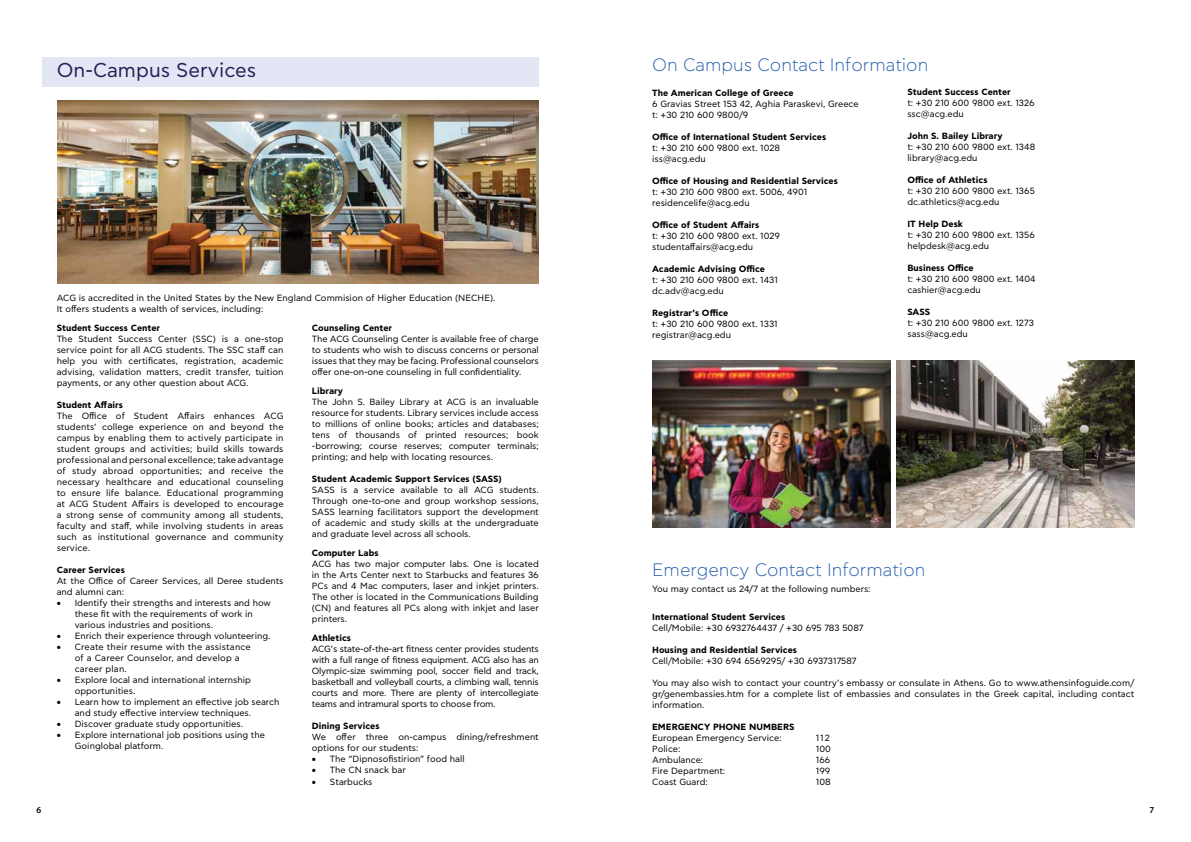
<style>
.page{position:relative;width:1191px;height:842px;background:#fff}
.page>*{position:absolute;margin:0;border:0;box-sizing:border-box;transform-origin:0 0}
.t1{font:20px "CF Asty Std";color:#252158}
.t2{font:300 18px "CF Asty Std";color:#265eac}
.t3{font:9px/11px "CF Asty Std";color:#000}
.t4{font:700 9px "CF Asty Std";color:#000}
.t5{font:9px/11px "CF Asty Std";letter-spacing:.02em;color:#000}
.t6{font:600 9px "Myriad Pro";color:#000}
</style>
<div class="page">
<div style="left:43px;top:57px;width:496px;height:29px;background:#e3e6f4"></div>
<img style="left:652px;top:361px;width:238px;height:167px">
<img style="left:896px;top:361px;width:238px;height:166px">
<img style="left:57px;top:100px;width:481px;height:183px">
<h1 class="t1" style="left:57px;top:59px;width:201px">On-Campus Services</h1>
<p class="t3" style="left:57px;top:293px;width:440px">ACG is accredited in the United States by the New England Commision of Higher Education (NECHE).<br>It offers students a wealth of services, including:</p>
<p class="t4" style="left:57px;top:323px;width:105px">Student Success Center</p>
<p class="t3" style="left:57px;top:334px;width:228px;text-align:justify">The Student Success Center (SSC) is a one-stop service point for all ACG students. The SSC staff can help you with certificates, registration, academic advising, validation matters, credit transfer, tuition payments, or any other question about ACG.</p>
<p class="t4" style="left:57px;top:400px;width:68px">Student Affairs</p>
<p class="t3" style="left:57px;top:411px;width:228px;text-align:justify">The Office of Student Affairs enhances ACG students’ college experience on and beyond the campus by enabling them to actively participate in student groups and activities; build skills towards professional and personal excellence; take advantage of study abroad opportunities; and receive the necessary healthcare and educational counseling to ensure life balance. Educational programming at ACG Student Affairs is developed to encourage a strong sense of community among all students, faculty and staff, while involving students in areas such as institutional governance and community service.</p>
<p class="t4" style="left:57px;top:565px;width:70px">Career Services</p>
<p class="t3" style="left:57px;top:576px;width:228px">At the Office of Career Services, all Deree students and alumni can:</p>
<p class="t3" style="left:75px;top:598px;width:198px;text-indent:-18px">• Identify their strengths and interests and how these fit with the requirements of work in various industries and positions.</p>
<p class="t3" style="left:57px;top:631px;width:215px">• Enrich their experience through volunteering.</p>
<p class="t5" style="left:75px;top:642px;width:178px;text-indent:-18px">• Create their resume with the assistance of a Career Counselor, and develop a career plan.</p>
<p class="t3" style="left:75px;top:675px;width:178px;text-indent:-18px">• Explore local and international internship opportunities.</p>
<p class="t3" style="left:75px;top:697px;width:206px;text-indent:-18px">• Learn how to implement an effective job search and study effective interview techniques.</p>
<p class="t3" style="left:57px;top:719px;width:188px">• Discover graduate study opportunities.</p>
<p class="t3" style="left:75px;top:730px;width:192px;text-indent:-18px">• Explore international job positions using the<br>Goinglobal platform.</p>
<p class="t4" style="left:312px;top:323px;width:82px">Counseling Center</p>
<p class="t3" style="left:312px;top:334px;width:228px;text-align:justify">The ACG Counseling Center is available free of charge to students who wish to discuss concerns or personal issues that they may be facing. Professional counselors offer one-on-one counseling in full confidentiality.</p>
<p class="t4" style="left:312px;top:386px;width:33px">Library</p>
<p class="t3" style="left:312px;top:397px;width:228px;text-align:justify">The John S. Bailey Library at ACG is an invaluable resource for students. Library services include access to millions of online books; articles and databases; tens of thousands of printed resources; book -borrowing; course reserves; computer terminals; printing; and help with locating resources.</p>
<p class="t4" style="left:312px;top:474px;width:191px">Student Academic Support Services (SASS)</p>
<p class="t3" style="left:312px;top:485px;width:228px;text-align:justify">SASS is a service available to all ACG students.<br>Through one-to-one and group workshop sessions, SASS learning facilitators support the development of academic and study skills at the undergraduate and graduate level across all schools.</p>
<p class="t4" style="left:312px;top:548px;width:68px">Computer Labs</p>
<p class="t3" style="left:312px;top:559px;width:228px;text-align:justify">ACG has two major computer labs. One is located in the Arts Center next to Starbucks and features 36<br>PCs and 4 Mac computers, laser and inkjet printers.<br>The other is located in the Communications Building (CN) and features all PCs along with inkjet and laser printers.</p>
<p class="t4" style="left:312px;top:633px;width:41px">Athletics</p>
<p class="t3" style="left:312px;top:644px;width:228px;text-align:justify">ACG’s state-of-the-art fitness center provides students with a full range of fitness equipment. ACG also has an Olympic-size swimming pool, soccer field and track, basketball and volleyball courts, a climbing wall, tennis courts and more. There are plenty of intercollegiate teams and intramural sports to choose from.</p>
<p class="t4" style="left:312px;top:720px;width:69px">Dining Services</p>
<p class="t3" style="left:312px;top:732px;width:228px">We offer three on-campus dining/refreshment options for our students:</p>
<p class="t3" style="left:312px;top:754px;width:154px">• The “Dipnosofistirion” food hall</p>
<p class="t3" style="left:312px;top:765px;width:95px">• The CN snack bar</p>
<p class="t3" style="left:312px;top:777px;width:62px">• Starbucks</p>
<h2 class="t2" style="left:652px;top:55px;width:278px">On Campus Contact Information</h2>
<p class="t4" style="left:652px;top:87px;width:143px">The American College of Greece</p>
<p class="t3" style="left:652px;top:98px;width:208px">6 Gravias Street 153 42, Aghia Paraskevi, Greece t: +30 210 600 9800/9</p>
<p class="t4" style="left:652px;top:131px;width:175px">Office of International Student Services</p>
<p class="t3" style="left:652px;top:142px;width:129px">t: +30 210 600 9800 ext. 1028 iss@acg.edu</p>
<p class="t4" style="left:652px;top:175px;width:187px">Office of Housing and Residential Services</p>
<p class="t3" style="left:652px;top:186px;width:156px">t: +30 210 600 9800 ext. 5006, 4901 residencelife@acg.edu</p>
<p class="t4" style="left:652px;top:219px;width:109px">Office of Student Affairs</p>
<p class="t3" style="left:652px;top:230px;width:129px">t: +30 210 600 9800 ext. 1029 studentaffairs@acg.edu</p>
<p class="t4" style="left:652px;top:263px;width:114px">Academic Advising Office</p>
<p class="t3" style="left:652px;top:274px;width:127px">t: +30 210 600 9800 ext. 1431 dc.adv@acg.edu</p>
<p class="t4" style="left:652px;top:307px;width:78px">Registrar’s Office</p>
<p class="t3" style="left:652px;top:318px;width:127px">t: +30 210 600 9800 ext. 1331 registrar@acg.edu</p>
<p class="t4" style="left:907px;top:87px;width:105px">Student Success Center</p>
<p class="t3" style="left:907px;top:98px;width:129px">t: +30 210 600 9800 ext. 1326 ssc@acg.edu</p>
<p class="t4" style="left:907px;top:131px;width:97px">John S. Bailey Library</p>
<p class="t3" style="left:907px;top:142px;width:129px">t: +30 210 600 9800 ext. 1348 library@acg.edu</p>
<p class="t4" style="left:907px;top:175px;width:82px">Office of Athletics</p>
<p class="t3" style="left:907px;top:186px;width:129px">t: +30 210 600 9800 ext. 1365 dc.athletics@acg.edu</p>
<p class="t4" style="left:907px;top:219px;width:57px">IT Help Desk</p>
<p class="t3" style="left:907px;top:230px;width:129px">t: +30 210 600 9800 ext. 1356 helpdesk@acg.edu</p>
<p class="t4" style="left:907px;top:263px;width:68px">Business Office</p>
<p class="t3" style="left:907px;top:274px;width:130px">t: +30 210 600 9800 ext. 1404 cashier@acg.edu</p>
<p class="t4" style="left:907px;top:307px;width:24px">SASS</p>
<p class="t3" style="left:907px;top:318px;width:128px">t: +30 210 600 9800 ext. 1273 sass@acg.edu</p>
<h2 class="t2" style="left:652px;top:559px;width:275px">Emergency Contact Information</h2>
<p class="t3" style="left:652px;top:584px;width:220px">You may contact us 24/7 at the following numbers:</p>
<p class="t4" style="left:652px;top:611px;width:135px">International Student Services</p>
<p class="t3" style="left:652px;top:623px;width:213px">Cell/Mobile: +30 6932764437 / +30 695 783 5087</p>
<p class="t4" style="left:652px;top:644px;width:146px">Housing and Residential Services</p>
<p class="t3" style="left:652px;top:656px;width:206px">Cell/Mobile: +30 694 6569295/ +30 6937317587</p>
<p class="t3" style="left:652px;top:678px;width:483px;text-align:justify">You may also wish to contact your country’s embassy or consulate in Athens. Go to www.athensinfoguide.com/ gr/genembassies.htm for a complete list of embassies and consulates in the Greek capital, including contact information.</p>
<p class="t4" style="left:652px;top:721px;width:144px">EMERGENCY PHONE NUMBERS</p>
<p class="t3" style="left:652px;top:733px;width:131px">European Emergency Service:</p>
<p class="t3" style="left:816px;top:733px;width:15px">112</p>
<p class="t3" style="left:652px;top:744px;width:30px">Police:</p>
<p class="t3" style="left:816px;top:744px;width:17px">100</p>
<p class="t3" style="left:652px;top:755px;width:52px">Ambulance:</p>
<p class="t3" style="left:816px;top:755px;width:16px">166</p>
<p class="t3" style="left:652px;top:766px;width:75px">Fire Department:</p>
<p class="t3" style="left:816px;top:766px;width:16px">199</p>
<p class="t3" style="left:652px;top:776px;width:57px">Coast Guard:</p>
<p class="t3" style="left:816px;top:776px;width:16px">108</p>
<p class="t6" style="left:37px;top:804px;width:6px">6</p>
<p class="t6" style="left:1149px;top:804px;width:6px">7</p>
</div>
